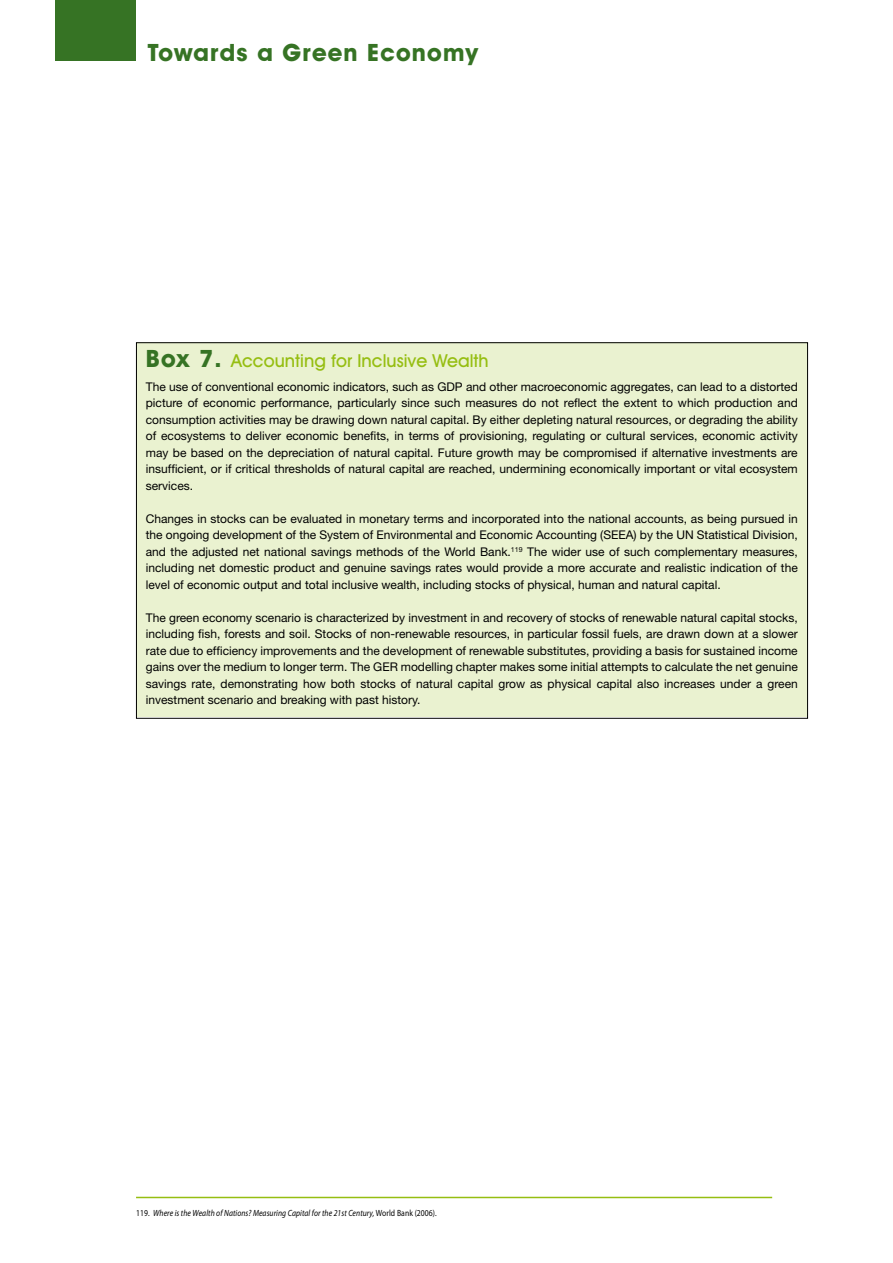
<style>
.page{position:relative;width:893px;height:1263px;background:#fff}
.page>*{position:absolute;margin:0;border:0;box-sizing:border-box;transform-origin:0 0}
.t1{font:700 24px "Avant Garde IT Cby BT";letter-spacing:.05em;color:#367324}
.t2{font:500 18px "Avant Garde IT Cby BT";color:#96be12}
.t3{font:12px/16.5px "Helvetica Neue";color:#000;text-align:justify}
.t4{font:italic 9px "Myriad Pro";letter-spacing:.01em;color:#000;scale:.85 1}
.s1{font-weight:700;font-size:24px;color:#367324}
.s2{font-style:normal}
</style>
<div class="page">
<div style="left:55px;top:0;width:81px;height:61px;background:#367324"></div>
<hr style="left:136px;top:1197px;width:636px;height:1px;background:#96be12">
<div style="left:136px;top:342px;width:672px;height:374px;background:#eaf2d0"></div>
<h1 class="t1" style="left:148px;top:38px;width:332px">Towards a Green Economy</h1>
<h2 class="t2" style="left:146px;top:350px;width:344px"><span class="s1">Box 7.</span> Accounting for Inclusive Wealth</h2>
<p class="t3" style="left:146px;top:378px;width:653px">The use of conventional economic indicators, such as GDP and other macroeconomic aggregates, can lead to a distorted picture of economic performance, particularly since such measures do not reflect the extent to which production and consumption activities may be drawing down natural capital. By either depleting natural resources, or degrading the ability of ecosystems to deliver economic benefits, in terms of provisioning, regulating or cultural services, economic activity may be based on the depreciation of natural capital. Future growth may be compromised if alternative investments are insufficient, or if critical thresholds of natural capital are reached, undermining economically important or vital ecosystem services.</p>
<p class="t3" style="left:146px;top:510px;width:653px">Changes in stocks can be evaluated in monetary terms and incorporated into the national accounts, as being pursued in the ongoing development of the System of Environmental and Economic Accounting (SEEA) by the UN Statistical Division, and the adjusted net national savings methods of the World Bank.<sup>119</sup> The wider use of such complementary measures, including net domestic product and genuine savings rates would provide a more accurate and realistic indication of the level of economic output and total inclusive wealth, including stocks of physical, human and natural capital.</p>
<p class="t3" style="left:146px;top:609px;width:653px">The green economy scenario is characterized by investment in and recovery of stocks of renewable natural capital stocks, including fish, forests and soil. Stocks of non-renewable resources, in particular fossil fuels, are drawn down at a slower rate due to efficiency improvements and the development of renewable substitutes, providing a basis for sustained income gains over the medium to longer term. The GER modelling chapter makes some initial attempts to calculate the net genuine savings rate, demonstrating how both stocks of natural capital grow as physical capital also increases under a green investment scenario and breaking with past history.</p>
<p class="t4" style="left:136px;top:1207px;width:355px"><span class="s2">119.</span> Where is the Wealth of Nations? Measuring Capital for the 21st Century, <span class="s2">World Bank (2006).</span></p>
</div>
